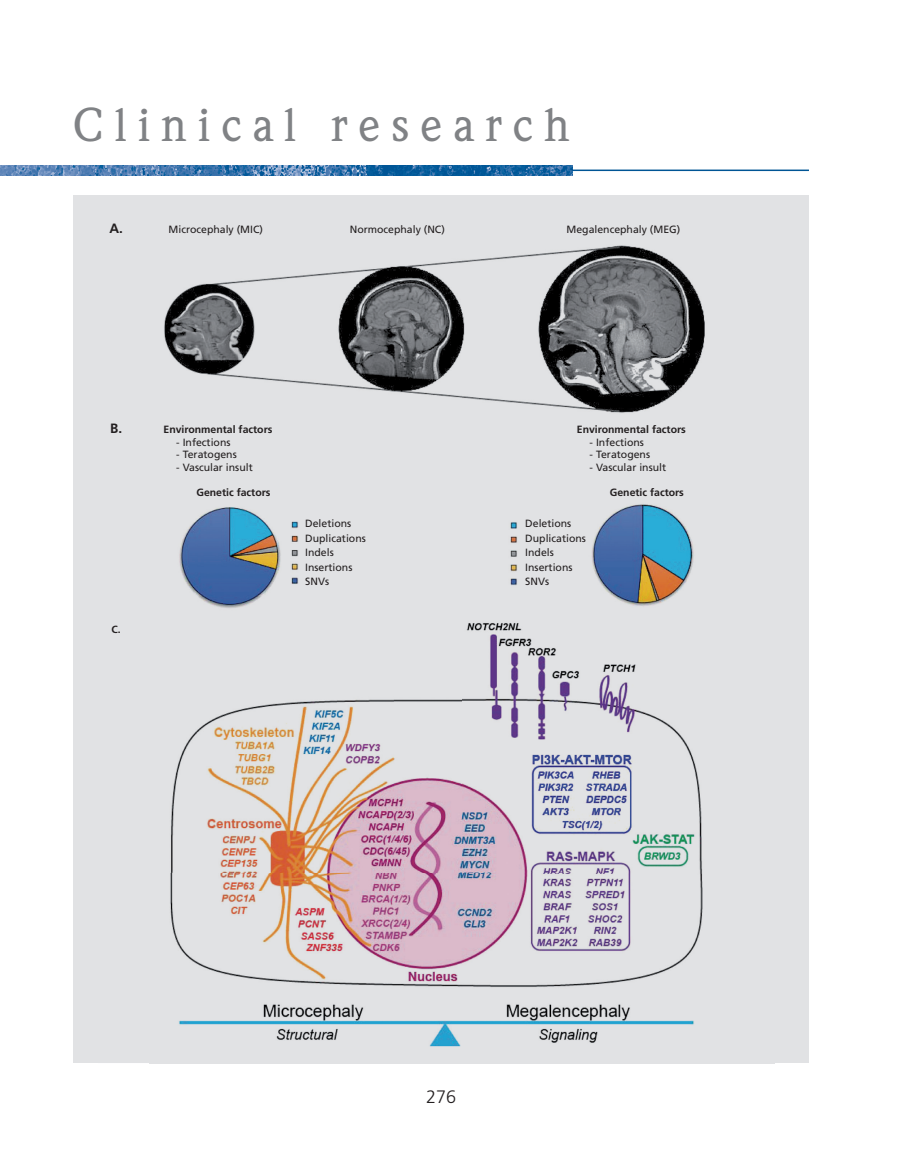
<style>
.page{position:relative;width:897px;height:1149px;background:#fff}
.page>*{position:absolute;margin:0;border:0;box-sizing:border-box;transform-origin:0 0}
.t1{font:500 46.5px "Weidemann";letter-spacing:.23em;color:#808285}
.t2{font:300 18px "Frutiger";color:#231f20}
.t3{font:700 13.5px "Frutiger";color:#231f20}
.t4{font:10.5px/14.4px "Frutiger";color:#231f20}
.t5{font:700 10.5px "Frutiger";color:#231f20}
.t6{font:700 10.35px "Frutiger";color:#231f20}
</style>
<div class="page">
<hr style="left:73px;top:169px;width:736px;height:2px;background:#005595">
<img style="left:0;top:165px;width:572px;height:10px">
<div style="left:73px;top:195px;width:736px;height:867px;background:#e1e2e4"></div>
<img style="left:170px;top:872px;width:533px;height:175px">
<img style="left:164px;top:245px;width:541px;height:627px">
<h1 class="t1" style="left:73px;top:97px;width:498px">Clinical research</h1>
<p class="t3" style="left:109px;top:221px;width:15px">A.</p>
<p class="t4" style="left:168px;top:222px;width:96px">Microcephaly (MIC)</p>
<p class="t4" style="left:350px;top:222px;width:97px">Normocephaly (NC)</p>
<p class="t4" style="left:566px;top:222px;width:115px">Megalencephaly (MEG)</p>
<p class="t3" style="left:110px;top:420px;width:14px">B.</p>
<p class="t6" style="left:111px;top:623px;width:11px">C.</p>
<p class="t5" style="left:163px;top:423px;width:110px">Environmental factors</p>
<p class="t4" style="left:176px;top:434px;width:56px">- Infections</p>
<p class="t4" style="left:176px;top:447px;width:62px">- Teratogens</p>
<p class="t4" style="left:176px;top:460px;width:78px">- Vascular insult</p>
<p class="t5" style="left:196px;top:486px;width:76px">Genetic factors</p>
<p class="t5" style="left:577px;top:423px;width:110px">Environmental factors</p>
<p class="t4" style="left:589px;top:434px;width:56px">- Infections</p>
<p class="t4" style="left:589px;top:447px;width:62px">- Teratogens</p>
<p class="t4" style="left:589px;top:460px;width:78px">- Vascular insult</p>
<p class="t5" style="left:610px;top:486px;width:76px">Genetic factors</p>
<p class="t4" style="left:305px;top:516px;width:62px">Deletions<br>Duplications<br>Indels<br>Insertions<br>SNVs</p>
<p class="t4" style="left:525px;top:516px;width:62px">Deletions<br>Duplications<br>Indels<br>Insertions<br>SNVs</p>
<h2 class="t2" style="left:426px;top:1086px;width:32px">276</h2>
</div>
